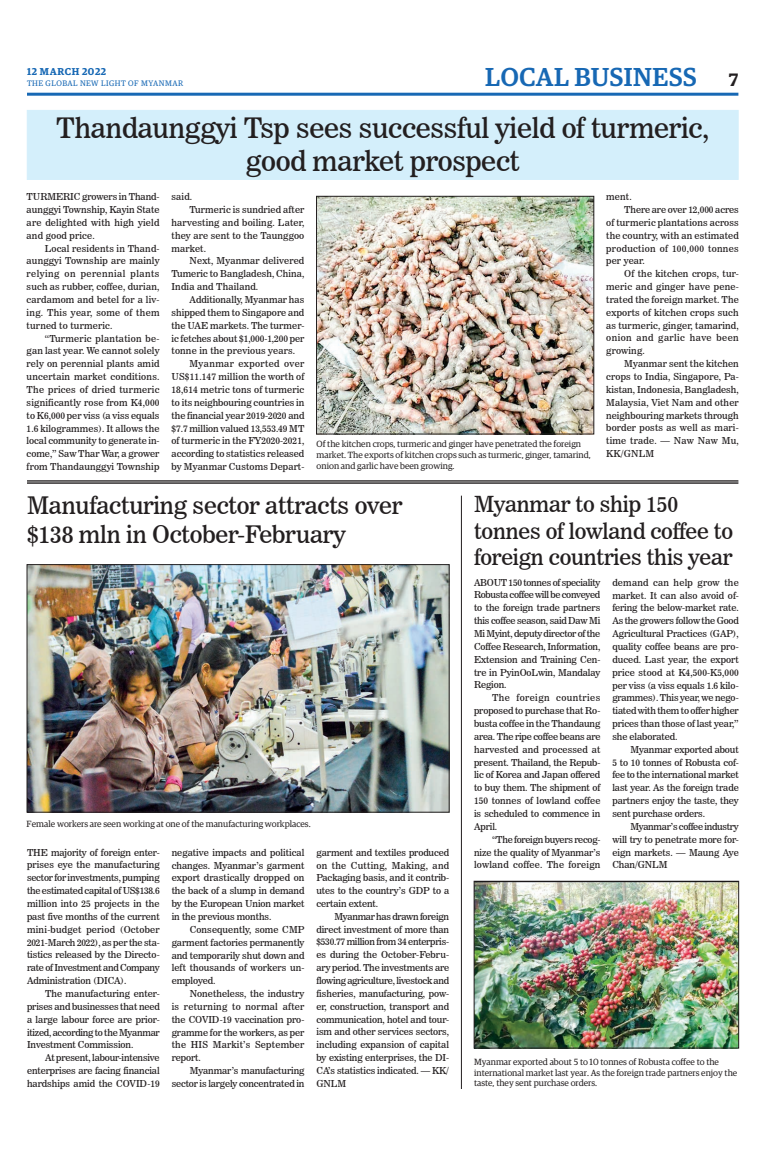
<style>
.page{position:relative;width:773px;height:1152px;background:#fff}
.page>*{position:absolute;margin:0;border:0;box-sizing:border-box;transform-origin:0 0}
._3_Clm_Head{font:28px "News 706 BT Roman C";letter-spacing:-.01em;color:#231f20}
.t1{font:500 26px "Guardian Egyp";letter-spacing:.02em;color:#1768b4}
._2_Clm_Head{font:24px/28.8px "News 706 BT Roman C";letter-spacing:-.01em;color:#231f20}
._2_Clm_Head-2{font:22px/26.4px "News 706 BT Roman C";letter-spacing:-.01em;color:#231f20}
.t2{font:600 10px "Guardian Egyp";letter-spacing:.06em;color:#1768b4}
._2nd_Body{font:9.5px/12.9px "News 706 BT Roman C";letter-spacing:-.005em;color:#231f20;text-align:justify}
.Normal_Para{font:9.5px/12.9px "News 706 BT Roman C";letter-spacing:-.01em;color:#231f20;text-align:justify}
.t3{font:9px/10.8px "Guardian Egyp";color:#231f20}
.t4{font:8px "Guardian Egyp";letter-spacing:.06em;color:#1768b4}
.s1{font-weight:600;font-size:18px;color:#231f20}
</style>
<div class="page">
<hr style="left:27px;top:93px;width:711px;height:3px;background:#1768b4">
<div style="left:27px;top:110px;width:711px;height:70px;background:#d4effb"></div>
<img style="left:318px;top:198px;width:274px;height:234px">
<div style="left:316px;top:196px;width:278px;height:238px;border:1px solid #231f20"></div>
<hr style="left:27px;top:481px;width:711px;height:1px;background:#231f20">
<hr style="left:27px;top:482px;width:711px;height:1px;background:#231f20">
<hr style="left:27px;top:483px;width:711px;height:1px;background:#231f20">
<img style="left:476px;top:883px;width:260px;height:163px">
<div style="left:474px;top:881px;width:264px;height:167px;border:1px solid #231f20"></div>
<img style="left:29px;top:566px;width:418px;height:244px">
<div style="left:27px;top:564px;width:422px;height:248px;border:1px solid #231f20"></div>
<hr style="left:461px;top:496px;width:1px;height:593px;background:#231f20">
<p class="t2" style="left:27px;top:64px;width:81px">12 MARCH 2022</p>
<p class="t4" style="left:27px;top:78px;width:158px">THE GLOBAL NEW LIGHT OF MYANMAR</p>
<h2 class="t1" style="left:485px;top:59px;width:255px">LOCAL BUSINESS <span class="s1">7</span></h2>
<p class="_3_Clm_Head" style="left:56px;top:111px;width:654px">Thandaunggyi Tsp sees successful yield of turmeric,</p>
<p class="_3_Clm_Head" style="left:246px;top:145px;width:275px">good market prospect</p>
<p class="Normal_Para" style="left:27px;top:190px;width:134px">TURMERIC growers in Thand&shy;aunggyi Township, Kayin State are delighted with high yield and good price.</p>
<p class="_2nd_Body" style="left:27px;top:242px;width:134px;text-indent:18px">Local residents in Thand&shy;aunggyi Township are mainly relying on perennial plants such as rubber, coffee, durian, cardamom and betel for a liv&shy;ing. This year, some of them turned to turmeric.</p>
<p class="_2nd_Body" style="left:27px;top:332px;width:134px;text-indent:18px">“Turmeric plantation be&shy;gan last year. We cannot solely rely on perennial plants amid uncertain market conditions.<br>The prices of dried turmeric significantly rose from K4,000 to K6,000 per viss (a viss equals 1.6 kilogrammes). It allows the local community to generate in&shy;come,” Saw Thar War, a grower from Thandaunggyi Township</p>
<p class="_2nd_Body" style="left:171px;top:190px;width:22px">said.</p>
<p class="_2nd_Body" style="left:171px;top:203px;width:134px;text-indent:18px">Turmeric is sundried after harvesting and boiling. Later, they are sent to the Taunggoo market.</p>
<p class="_2nd_Body" style="left:171px;top:255px;width:134px;text-indent:18px">Next, Myanmar delivered Tumeric to Bangladesh, China, India and Thailand.</p>
<p class="_2nd_Body" style="left:171px;top:293px;width:134px;text-indent:18px">Additionally, Myanmar has shipped them to Singapore and the UAE markets. The turmer&shy;ic fetches about $1,000-1,200 per tonne in the previous years.</p>
<p class="_2nd_Body" style="left:171px;top:357px;width:134px;text-indent:18px">Myanmar exported over US$11.147 million the worth of 18,614 metric tons of turmeric to its neighbouring countries in the financial year 2019-2020 and $7.7 million valued 13,553.49 MT of turmeric in the FY2020-2021, according to statistics released by Myanmar Customs Depart-</p>
<p class="t3" style="left:316px;top:438px;width:275px">Of the kitchen crops, turmeric and ginger have penetrated the foreign market. The exports of kitchen crops such as turmeric, ginger, tamarind, onion and garlic have been growing.</p>
<p class="_2nd_Body" style="left:606px;top:190px;width:27px">ment.</p>
<p class="_2nd_Body" style="left:606px;top:203px;width:134px;text-indent:18px">There are over 12,000 acres of turmeric plantations across the country, with an estimated production of 100,000 tonnes per year.</p>
<p class="_2nd_Body" style="left:606px;top:267px;width:134px;text-indent:18px">Of the kitchen crops, tur&shy;meric and ginger have pene&shy;trated the foreign market. The exports of kitchen crops such as turmeric, ginger, tamarind, onion and garlic have been growing.</p>
<p class="_2nd_Body" style="left:606px;top:357px;width:134px;text-indent:18px">Myanmar sent the kitchen crops to India, Singapore, Pa&shy;kistan, Indonesia, Bangladesh, Malaysia, Viet Nam and other neighbouring markets through border posts as well as mari&shy;time trade. — Naw Naw Mu, KK/GNLM</p>
<p class="_2_Clm_Head" style="left:27px;top:491px;width:377px">Manufacturing sector attracts over $138 mln in October-February</p>
<p class="_2_Clm_Head-2" style="left:474px;top:491px;width:261px">Myanmar to ship 150 tonnes of lowland coffee to foreign countries this year</p>
<p class="t3" style="left:27px;top:818px;width:285px">Female workers are seen working at one of the manufacturing workplaces.</p>
<p class="Normal_Para" style="left:27px;top:846px;width:134px">THE majority of foreign enter&shy;prises eye the manufacturing sector for investments, pumping the estimated capital of US$138.6 million into 25 projects in the past five months of the current mini-budget period (October 2021-March 2022), as per the sta&shy;tistics released by the Directo&shy;rate of Investment and Company Administration (DICA).</p>
<p class="_2nd_Body" style="left:27px;top:987px;width:134px;text-indent:18px">The manufacturing enter&shy;prises and businesses that need a large labour force are prior&shy;itized, according to the Myanmar Investment Commission.</p>
<p class="_2nd_Body" style="left:27px;top:1051px;width:134px;text-indent:18px">At present, labour-intensive enterprises are facing financial hardships amid the COVID-19</p>
<p class="_2nd_Body" style="left:172px;top:846px;width:134px">negative impacts and political changes. Myanmar’s garment export drastically dropped on the back of a slump in demand by the European Union market in the previous months.</p>
<p class="_2nd_Body" style="left:172px;top:923px;width:134px;text-indent:18px">Consequently, some CMP garment factories permanently and temporarily shut down and left thousands of workers un&shy;employed.</p>
<p class="_2nd_Body" style="left:172px;top:987px;width:134px;text-indent:18px">Nonetheless, the industry is returning to normal after the COVID-19 vaccination pro&shy;gramme for the workers, as per the HIS Markit’s September report.</p>
<p class="_2nd_Body" style="left:172px;top:1064px;width:134px;text-align:right">Myanmar’s manufacturing sector is largely concentrated in</p>
<p class="_2nd_Body" style="left:316px;top:846px;width:134px">garment and textiles produced on the Cutting, Making, and Packaging basis, and it contrib&shy;utes to the country’s GDP to a certain extent.</p>
<p class="_2nd_Body" style="left:316px;top:910px;width:134px;text-indent:18px">Myanmar has drawn foreign direct investment of more than $530.77 million from 34 enterpris&shy;es during the October-Febru&shy;ary period. The investments are flowing agriculture, livestock and fisheries, manufacturing, pow&shy;er, construction, transport and communication, hotel and tour&shy;ism and other services sectors, including expansion of capital by existing enterprises, the DI-CA’s statistics indicated. — KK/ GNLM</p>
<p class="Normal_Para" style="left:474px;top:576px;width:128px">ABOUT 150 tonnes of speciality Robusta coffee will be conveyed to the foreign trade partners this coffee season, said Daw Mi Mi Myint, deputy director of the Coffee Research, Information, Extension and Training Cen&shy;tre in PyinOoLwin, Mandalay Region.</p>
<p class="_2nd_Body" style="left:474px;top:691px;width:128px;text-indent:18px">The foreign countries proposed to purchase that Ro&shy;busta coffee in the Thandaung area. The ripe coffee beans are harvested and processed at present. Thailand, the Repub&shy;lic of Korea and Japan offered to buy them. The shipment of 150 tonnes of lowland coffee is scheduled to commence in April.</p>
<p class="_2nd_Body" style="left:474px;top:833px;width:128px;text-indent:18px">“The foreign buyers recog&shy;nize the quality of Myanmar’s lowland coffee. The foreign</p>
<p class="_2nd_Body" style="left:612px;top:576px;width:128px">demand can help grow the market. It can also avoid of&shy;fering the below-market rate.<br>As the growers follow the Good Agricultural Practices (GAP), quality coffee beans are pro&shy;duced. Last year, the export price stood at K4,500-K5,000 per viss (a viss equals 1.6 kilo&shy;grammes). This year, we nego&shy;tiated with them to offer higher prices than those of last year,” she elaborated.</p>
<p class="_2nd_Body" style="left:612px;top:743px;width:128px;text-indent:18px">Myanmar exported about 5 to 10 tonnes of Robusta cof&shy;fee to the international market last year. As the foreign trade partners enjoy the taste, they sent purchase orders.</p>
<p class="_2nd_Body" style="left:612px;top:820px;width:128px;text-indent:18px">Myanmar’s coffee industry will try to penetrate more for&shy;eign markets. — Maung Aye Chan/GNLM</p>
<p class="t3" style="left:474px;top:1056px;width:265px">Myanmar exported about 5 to 10 tonnes of Robusta coffee to the international market last year. As the foreign trade partners enjoy the taste, they sent purchase orders.</p>
</div>
